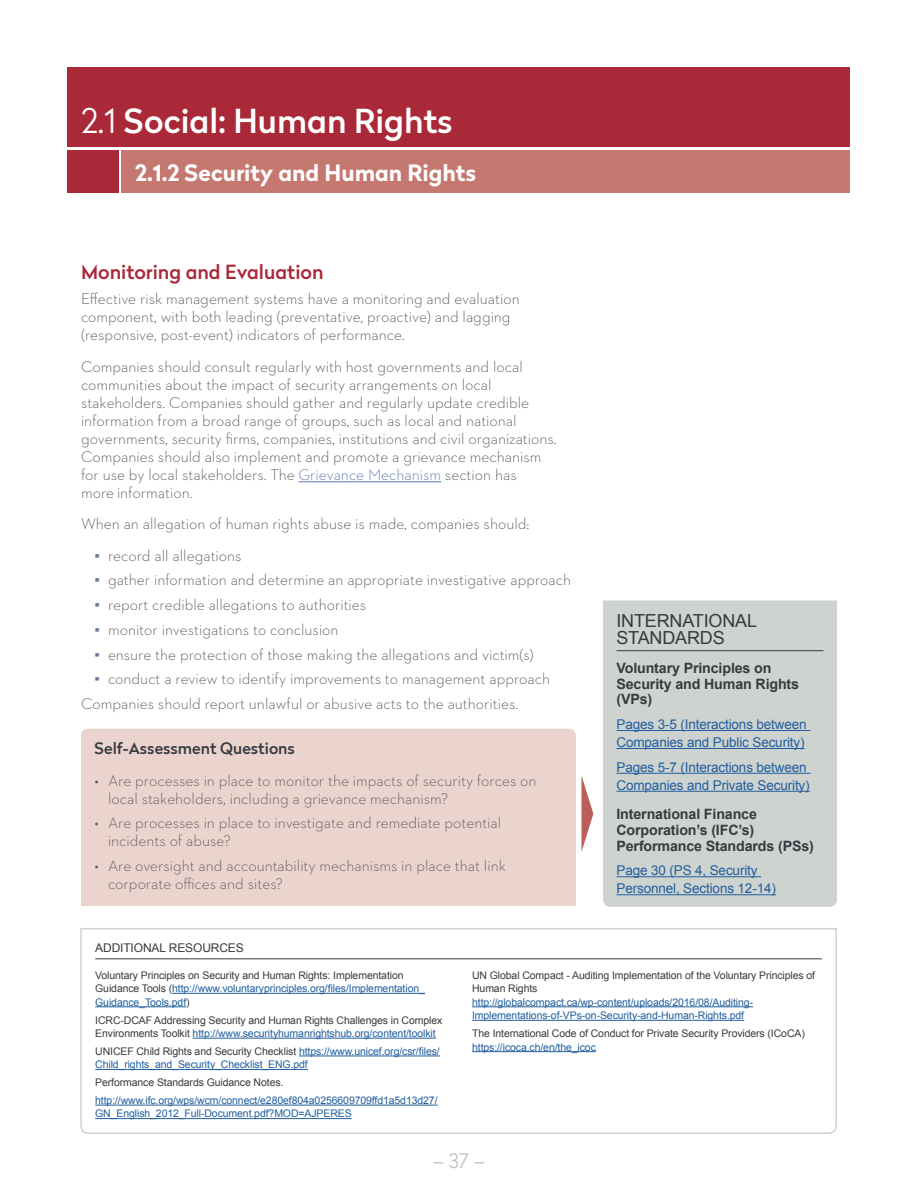
<style>
.page{position:relative;width:918px;height:1188px;background:#fff}
.page>*{position:absolute;margin:0;border:0;box-sizing:border-box;transform-origin:0 0}
.t1{font:500 33px "Radikal";color:#fff}
.t2{font:700 22.5px "Radikal";color:#fff}
.t3{font:500 19.5px "Radikal";color:#aa2938}
.t4{font:300 19.5px "Radikal";color:#bbc4c0}
.t5{font:18px/16.5px "Arial";letter-spacing:-.01em;color:#373a3f}
.t6{font:300 15.75px/18px "Neutraface 2 Text";color:#5d5a5d}
.t7{font:500 15.75px "Radikal";color:#373a3f}
.t8{font:700 14.25px/15.8px "Arial";letter-spacing:-.01em;color:#373a3f}
.t9{font:13.5px/18px "Arial";letter-spacing:-.01em;color:#215e9e}
.t10{font:12px "Arial";letter-spacing:-.01em;color:#373a3f}
.t11{font:10.5px/13.5px "Arial";letter-spacing:-.01em;color:#215e9e}
.t12{font:10.5px/13.5px "Arial";letter-spacing:-.01em;color:#373a3f}
.s1{font-weight:300}
.s2{color:#5879b0}
.s3{font-family:"Times New Roman";font-weight:400;color:#677a91}
.s4{color:#373a3f}
.s5{color:#215e9e}
</style>
<div class="page">
<div style="left:68px;top:68px;width:782px;height:79px;background:#aa2938"></div>
<div style="left:122px;top:150px;width:728px;height:43px;background:#c5786f"></div>
<div style="left:67px;top:150px;width:52px;height:43px;background:#aa2938"></div>
<hr style="left:299px;top:482px;width:142px;height:1px;background:#5879b0">
<div style="left:81px;top:845px;width:495px;height:61px;background:#ebd4ce"></div>
<div style="left:603px;top:600px;width:234px;height:307px;background:#ced3d0"></div>
<hr style="left:616px;top:650px;width:208px;height:1px;background:#373a3f">
<hr style="left:616px;top:730px;width:194px;height:1px;background:#215e9e">
<hr style="left:616px;top:748px;width:189px;height:1px;background:#215e9e">
<hr style="left:616px;top:773px;width:194px;height:1px;background:#215e9e">
<hr style="left:616px;top:791px;width:194px;height:1px;background:#215e9e">
<hr style="left:616px;top:876px;width:145px;height:1px;background:#215e9e">
<hr style="left:616px;top:894px;width:160px;height:1px;background:#215e9e">
<svg style="left:80px;top:928px;width:757px;height:206px"></svg>
<div style="left:81px;top:729px;width:512px;height:123px;background:#ebd4ce"></div>
<h1 class="t1" style="left:81px;top:98px;width:373px"><span class="s1">2.1</span> Social: Human Rights</h1>
<h2 class="t2" style="left:135px;top:156px;width:343px">2.1.2 Security and Human Rights</h2>
<p class="t3" style="left:81px;top:258px;width:244px">Monitoring and Evaluation</p>
<p class="t6" style="left:81px;top:290px;width:440px">Effective risk management systems have a monitoring and evaluation component, with both leading (preventative, proactive) and lagging (responsive, post-event) indicators of performance.</p>
<p class="t6" style="left:81px;top:357px;width:477px">Companies should consult regularly with host governments and local communities about the impact of security arrangements on local stakeholders. Companies should gather and regularly update credible information from a broad range of groups, such as local and national governments, security firms, companies, institutions and civil organizations.<br>Companies should also implement and promote a grievance mechanism for use by local stakeholders. The <span class="s2">Grievance Mechanism</span> section has<br>more information.</p>
<p class="t6" style="left:81px;top:515px;width:450px">When an allegation of human rights abuse is made, companies should:</p>
<p class="t6" style="left:95px;top:546px;width:149px"><span class="s3">▪</span> record all allegations</p>
<p class="t6" style="left:95px;top:571px;width:478px"><span class="s3">▪</span> gather information and determine an appropriate investigative approach</p>
<p class="t6" style="left:95px;top:596px;width:273px"><span class="s3">▪</span> report credible allegations to authorities</p>
<p class="t6" style="left:95px;top:620px;width:246px"><span class="s3">▪</span> monitor investigations to conclusion</p>
<p class="t6" style="left:95px;top:645px;width:441px"><span class="s3">▪</span> ensure the protection of those making the allegations and victim(s)</p>
<p class="t6" style="left:81px;top:666px;width:471px;line-height:24.8px;text-indent:13px"><span class="s3">▪</span> conduct a review to identify improvements to management approach<br>Companies should report unlawful or abusive acts to the authorities.</p>
<p class="t7" style="left:95px;top:737px;width:202px">Self-Assessment Questions</p>
<p class="t6" style="left:108px;top:771px;width:430px;text-indent:-13px">• Are processes in place to monitor the impacts of security forces on local stakeholders, including a grievance mechanism?</p>
<p class="t6" style="left:108px;top:814px;width:395px;text-indent:-13px">• Are processes in place to investigate and remediate potential incidents of abuse?</p>
<p class="t6" style="left:108px;top:857px;width:399px;text-indent:-13px">• Are oversight and accountability mechanisms in place that link corporate offices and sites?</p>
<p class="t5" style="left:616px;top:613px;width:142px">INTERNATIONAL<br>STANDARDS</p>
<p class="t8" style="left:616px;top:660px;width:184px">Voluntary Principles on<br>Security and Human Rights (VPs)</p>
<p class="t9" style="left:616px;top:715px;width:192px">Pages 3-5 (Interactions between<br>Companies and Public Security)</p>
<p class="t9" style="left:616px;top:758px;width:195px">Pages 5-7 (Interactions between<br>Companies and Private Security)</p>
<p class="t8" style="left:616px;top:807px;width:199px">International Finance<br>Corporation’s (IFC’s)<br>Performance Standards (PSs)</p>
<p class="t9" style="left:616px;top:862px;width:161px">Page 30 (PS 4, Security<br>Personnel, Sections 12-14)</p>
<p class="t10" style="left:95px;top:940px;width:150px">ADDITIONAL RESOURCES</p>
<p class="t11" style="left:95px;top:968px;width:331px"><span class="s4">Voluntary Principles on Security and Human Rights: Implementation<br>Guidance Tools (</span>http://www.voluntaryprinciples.org/files/Implementation_<br>Guidance_Tools.pdf<span class="s4">)</span></p>
<p class="t12" style="left:95px;top:1013px;width:349px">ICRC-DCAF Addressing Security and Human Rights Challenges in Complex<br>Environments Toolkit <span class="s5">http://www.securityhumanrightshub.org/content/toolkit</span></p>
<p class="t11" style="left:95px;top:1045px;width:346px"><span class="s4">UNICEF Child Rights and Security Checklist</span> https://www.unicef.org/csr/files/<br>Child_rights_and_Security_Checklist_ENG.pdf</p>
<p class="t12" style="left:95px;top:1076px;width:190px">Performance Standards Guidance Notes.</p>
<p class="t11" style="left:95px;top:1094px;width:344px">http://www.ifc.org/wps/wcm/connect/e280ef804a0256609709ffd1a5d13d27/<br>GN_English_2012_Full-Document.pdf?MOD=AJPERES</p>
<p class="t12" style="left:472px;top:968px;width:345px">UN Global Compact - Auditing Implementation of the Voluntary Principles of<br>Human Rights</p>
<p class="t11" style="left:472px;top:995px;width:282px">http://globalcompact.ca/wp-content/uploads/2016/08/Auditing-<br>Implementations-of-VPs-on-Security-and-Human-Rights.pdf</p>
<p class="t12" style="left:472px;top:1027px;width:334px">The International Code of Conduct for Private Security Providers (ICoCA)</p>
<p class="t11" style="left:472px;top:1040px;width:125px">https://icoca.ch/en/the_icoc</p>
<p class="t4" style="left:433px;top:1148px;width:53px">– 37 –</p>
</div>
